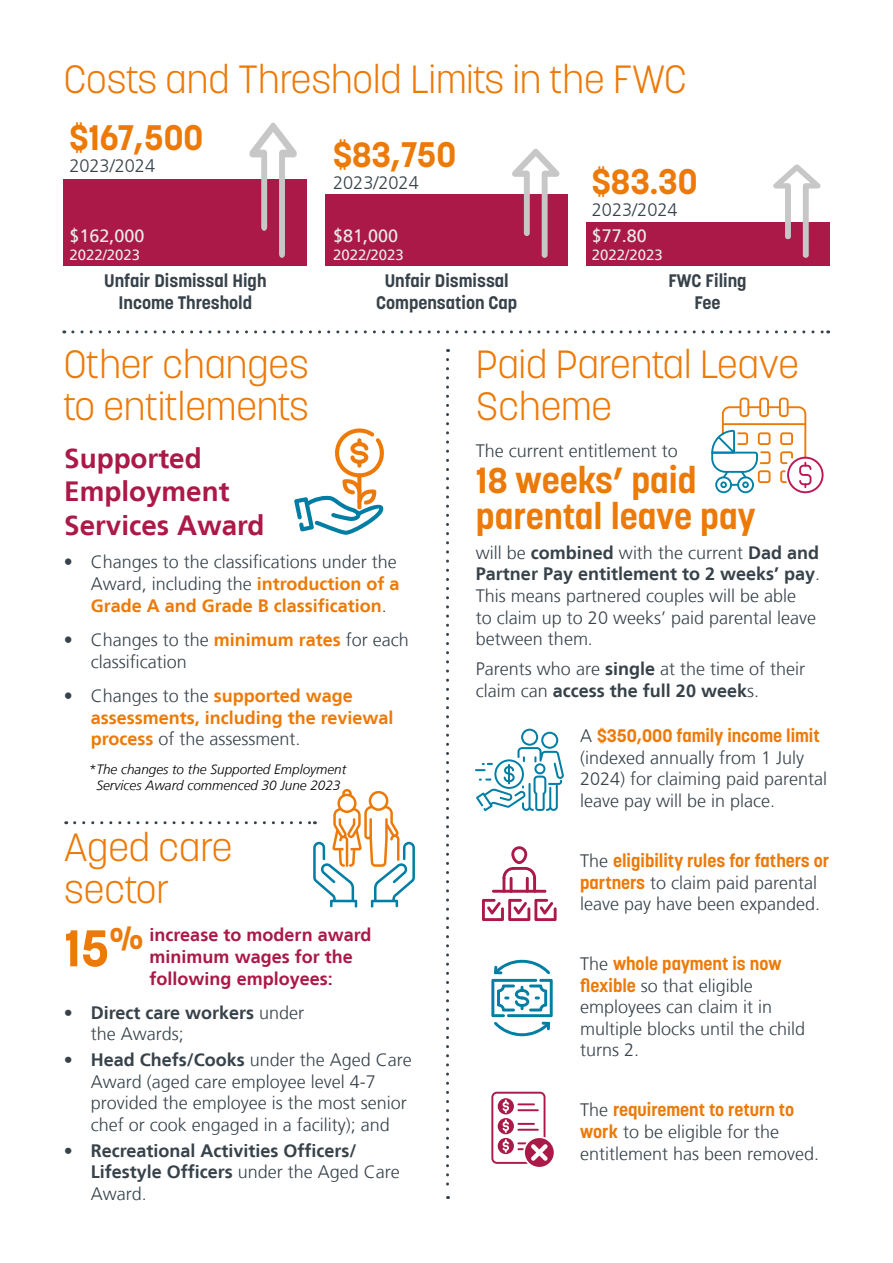
<style>
.page{position:relative;width:893px;height:1263px;background:#fff}
.page>*{position:absolute;margin:0;border:0;box-sizing:border-box;transform-origin:0 0}
.t1{font:700 51px "Korolev";color:#ec7a08}
.t2{font:300 39px/42px "Korolev";color:#ec7a08}
.t3{font:700 36px/36px "Korolev";color:#ec7a08}
.t4{font:700 35.1px "Korolev";color:#ec7a08}
.t5{font:700 27.75px/33.3px "Frutiger LT";color:#aa1948}
.t6{font:300 18.15px "Frutiger LT";color:#37424a}
.t7{font:300 18px/21.6px "Frutiger LT";color:#37424a}
.t8{font:700 18px/21.6px "Frutiger LT";color:#37424a}
.t9{font:700 18px "Korolev";color:#ec7a08}
.t10{font:700 18px/21.6px "Frutiger LT";color:#ec7a08}
.t11{font:700 18px/21.6px "Korolev";color:#37424a;text-align:center}
.t12{font:700 18px/21.6px "Frutiger LT";color:#aa1948}
.t13{font:18px "Frutiger LT";color:#e9e9e9}
.t14{font:15px "Frutiger LT";color:#e9e9e9}
.t15{font:italic 300 13.5px/16.2px "Frutiger LT";color:#000;text-align:center}
.s1{font-weight:700;color:#ec7a08}
.s2{font-weight:300;color:#37424a}
.s3{font-weight:300}
.s4{font-weight:700}
.s5{font-family:"Frutiger LT";font-weight:300;color:#37424a}
.s6{font-family:"Korolev";font-weight:700;color:#ec7a08}
</style>
<div class="page">
<div style="left:64px;top:179px;width:243px;height:87px;background:#aa1948"></div>
<svg style="left:73px;top:330px;width:756px;height:3px"></svg>
<svg style="left:446px;top:359px;width:3px;height:840px"></svg>
<div style="left:326px;top:195px;width:242px;height:71px;background:#aa1948"></div>
<div style="left:586px;top:223px;width:243px;height:43px;background:#aa1948"></div>
<svg style="left:249px;top:122px;width:48px;height:136px"></svg>
<svg style="left:512px;top:148px;width:48px;height:110px"></svg>
<svg style="left:773px;top:164px;width:48px;height:94px"></svg>
<svg style="left:294px;top:428px;width:90px;height:107px"></svg>
<svg style="left:75px;top:789px;width:340px;height:119px"></svg>
<svg style="left:711px;top:398px;width:112px;height:95px"></svg>
<svg style="left:475px;top:729px;width:89px;height:82px"></svg>
<svg style="left:482px;top:899px;width:75px;height:22px"></svg>
<hr style="left:492px;top:890px;width:54px;height:3px;background:#aa1948">
<hr style="left:533px;top:876px;width:3px;height:17px;background:#aa1948">
<hr style="left:526px;top:877px;width:3px;height:16px;background:#aa1948">
<hr style="left:510px;top:877px;width:3px;height:16px;background:#aa1948">
<hr style="left:502px;top:876px;width:3px;height:17px;background:#aa1948">
<svg style="left:502px;top:846px;width:34px;height:33px"></svg>
<svg style="left:491px;top:960px;width:62px;height:76px"></svg>
<svg style="left:491px;top:1092px;width:63px;height:75px"></svg>
<h2 class="t2" style="left:64px;top:58px;width:624px">Costs and Threshold Limits in the FWC</h2>
<h3 class="t4" style="left:69px;top:116px;width:135px">$167,500</h3>
<p class="t6" style="left:69px;top:155px;width:87px">2023/2024</p>
<p class="t13" style="left:69px;top:225px;width:77px">$162,000</p>
<p class="t14" style="left:69px;top:246px;width:72px">2022/2023</p>
<h3 class="t4" style="left:333px;top:133px;width:125px">$83,750</h3>
<p class="t6" style="left:333px;top:172px;width:87px">2023/2024</p>
<h3 class="t4" style="left:592px;top:160px;width:107px">$83.30</h3>
<p class="t6" style="left:592px;top:199px;width:87px">2023/2024</p>
<p class="t13" style="left:333px;top:225px;width:67px">$81,000</p>
<p class="t14" style="left:333px;top:246px;width:72px">2022/2023</p>
<p class="t13" style="left:592px;top:225px;width:57px">$77.80</p>
<p class="t14" style="left:592px;top:246px;width:72px">2022/2023</p>
<p class="t11" style="left:104px;top:270px;width:164px">Unfair Dismissal High<br>Income Threshold</p>
<p class="t11" style="left:376px;top:270px;width:143px">Unfair Dismissal<br>Compensation Cap</p>
<p class="t11" style="left:668px;top:270px;width:80px">FWC Filing<br>Fee</p>
<h2 class="t2" style="left:64px;top:343px;width:246px">Other changes to entitlements</h2>
<h2 class="t2" style="left:476px;top:343px;width:324px">Paid Parental Leave<br>Scheme</h2>
<h3 class="t5" style="left:64px;top:442px;width:202px">Supported<br>Employment<br>Services Award</h3>
<p class="t7" style="left:91px;top:552px;width:310px;text-indent:-27px">• Changes to the classifications under the<br>Award, including the <span class="s1">introduction of a<br>Grade A and Grade B classification</span>.</p>
<p class="t7" style="left:91px;top:629px;width:320px;text-indent:-27px">• Changes to the <span class="s1">minimum rates</span> for each classification</p>
<p class="t10" style="left:91px;top:685px;width:304px;text-indent:-27px"><span class="s2">• Changes to the</span> supported wage assessments, including the reviewal process <span class="s2">of the assessment.</span></p>
<p class="t15" style="left:89px;top:761px;width:259px">*The changes to the Supported Employment<br>Services Award commenced 30 June 2023</p>
<h2 class="t2" style="left:64px;top:826px;width:169px">Aged care sector</h2>
<h1 class="t1" style="left:64px;top:916px;width:81px">15<sup>%</sup></h1>
<p class="t12" style="left:150px;top:924px;width:223px">increase to modern award minimum wages for the following employees:</p>
<p class="t8" style="left:91px;top:1002px;width:215px;text-indent:-27px">• Direct care workers <span class="s3">under the Awards;</span></p>
<p class="t7" style="left:91px;top:1049px;width:323px;text-indent:-27px"><span class="s4">• Head Chefs/Cooks</span> under the Aged Care Award (aged care employee level 4-7 provided the employee is the most senior chef or cook engaged in a facility); and</p>
<p class="t8" style="left:91px;top:1140px;width:311px;text-indent:-27px">• Recreational Activities Officers/<br>Lifestyle Officers <span class="s3">under the Aged Care<br>Award.</span></p>
<p class="t7" style="left:476px;top:440px;width:203px">The current entitlement to</p>
<h3 class="t3" style="left:476px;top:462px;width:281px">18 weeks’ paid parental leave pay</h3>
<p class="t7" style="left:476px;top:542px;width:346px">will be <span class="s4">combined</span> with the current <span class="s4">Dad and Partner Pay entitlement to 2 weeks’ pay</span>.<br>This means partnered couples will be able<br>to claim up to 20 weeks’ paid parental leave between them.</p>
<p class="t7" style="left:476px;top:658px;width:331px">Parents who are <span class="s4">single</span> at the time of their claim can <span class="s4">access the full 20 week</span>s.</p>
<p class="t9" style="left:580px;top:724px;width:241px"><span class="s5">A</span> $350,000 family income limit</p>
<p class="t7" style="left:580px;top:747px;width:249px">(indexed annually from 1 July<br>2024) for claiming paid parental leave pay will be in place.</p>
<p class="t9" style="left:580px;top:849px;width:251px"><span class="s5">The</span> eligibility rules for fathers or</p>
<p class="t7" style="left:580px;top:872px;width:242px"><span class="s6">partners</span> to claim paid parental leave pay have been expanded.</p>
<p class="t9" style="left:580px;top:952px;width:203px"><span class="s5">The</span> whole payment is now</p>
<p class="t7" style="left:580px;top:975px;width:227px"><span class="s6">flexible</span> so that eligible employees can claim it in multiple blocks until the child turns 2.</p>
<p class="t9" style="left:580px;top:1098px;width:216px"><span class="s5">The</span> requirement to return to</p>
<p class="t7" style="left:580px;top:1121px;width:241px"><span class="s6">work</span> to be eligible for the entitlement has been removed.</p>
</div>
